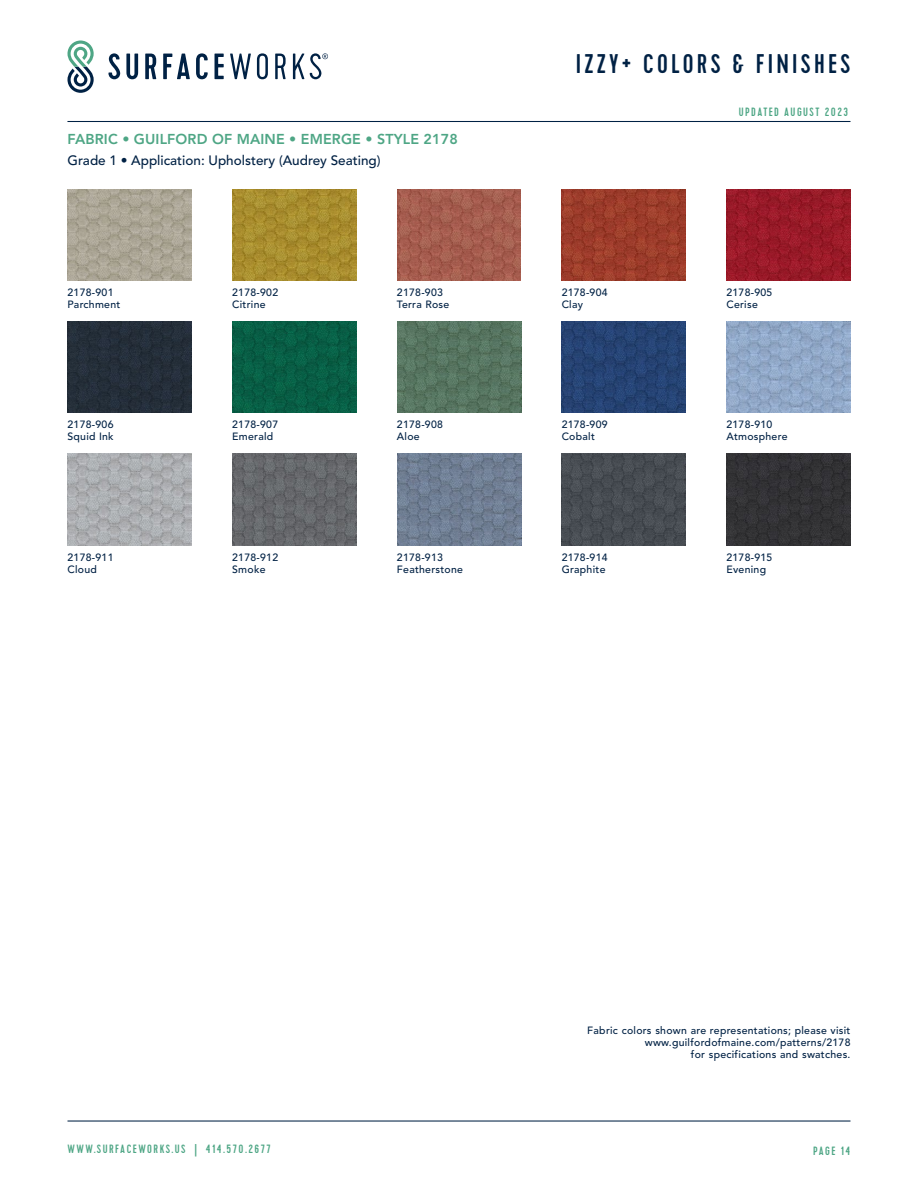
<style>
.page{position:relative;width:918px;height:1188px;background:#fff}
.page>*{position:absolute;margin:0;border:0;box-sizing:border-box;transform-origin:0 0}
.t1{font:500 27px "Cervo";letter-spacing:.12em;color:#002144}
.t2{font:800 14.25px "Avenir LT Std";letter-spacing:.01em;color:#4ea685}
.t3{font:500 13.5px "Avenir LT Std";color:#002144}
.t4{font:500 12px "Cervo";letter-spacing:.12em;color:#4ea685}
.t5{font:500 10.5px/12px "Avenir LT Std";letter-spacing:.025em;color:#002144}
</style>
<div class="page">
<svg style="left:108px;top:53px;width:30px;height:26px"></svg>
<svg style="left:145px;top:54px;width:11px;height:25px"></svg>
<svg style="left:163px;top:54px;width:27px;height:25px"></svg>
<svg style="left:196px;top:53px;width:12px;height:26px"></svg>
<svg style="left:215px;top:54px;width:9px;height:25px"></svg>
<svg style="left:230px;top:54px;width:21px;height:25px"></svg>
<svg style="left:257px;top:53px;width:11px;height:26px"></svg>
<svg style="left:275px;top:54px;width:11px;height:25px"></svg>
<svg style="left:293px;top:53px;width:35px;height:26px"></svg>
<svg style="left:67px;top:40px;width:27px;height:53px"></svg>
<hr style="left:67px;top:121px;width:783px;height:1px;background:#002144">
<hr style="left:68px;top:1121px;width:783px;height:1px;background:#002144">
<div style="left:68px;top:321px;width:124px;height:92px;background:#252e39"></div>
<img style="left:232px;top:321px;width:124px;height:92px">
<img style="left:726px;top:321px;width:124px;height:92px">
<img style="left:562px;top:321px;width:124px;height:92px">
<img style="left:397px;top:321px;width:124px;height:92px">
<img style="left:68px;top:454px;width:124px;height:91px">
<img style="left:232px;top:454px;width:124px;height:91px">
<img style="left:562px;top:454px;width:124px;height:91px">
<img style="left:727px;top:454px;width:123px;height:91px">
<img style="left:397px;top:454px;width:124px;height:91px">
<img style="left:726px;top:189px;width:124px;height:92px">
<img style="left:232px;top:189px;width:124px;height:92px">
<img style="left:68px;top:189px;width:123px;height:92px">
<img style="left:562px;top:189px;width:124px;height:92px">
<img style="left:397px;top:189px;width:124px;height:92px">
<h1 class="t1" style="left:576px;top:48px;width:276px">IZZY+ COLORS &amp; FINISHES</h1>
<p class="t4" style="left:739px;top:104px;width:111px">UPDATED AUGUST 2023</p>
<h2 class="t2" style="left:68px;top:131px;width:392px">FABRIC • GUILFORD OF MAINE • EMERGE • STYLE 2178</h2>
<p class="t3" style="left:68px;top:153px;width:315px">Grade 1 • Application: Upholstery (Audrey Seating)</p>
<p class="t5" style="left:68px;top:287px;width:54px">2178-901<br>Parchment</p>
<p class="t5" style="left:562px;top:287px;width:48px">2178-904<br>Clay</p>
<p class="t5" style="left:232px;top:287px;width:48px">2178-902<br>Citrine</p>
<p class="t5" style="left:397px;top:287px;width:54px">2178-903<br>Terra Rose</p>
<p class="t5" style="left:726px;top:287px;width:48px">2178-905<br>Cerise</p>
<p class="t5" style="left:68px;top:419px;width:48px">2178-906<br>Squid Ink</p>
<p class="t5" style="left:232px;top:419px;width:48px">2178-907<br>Emerald</p>
<p class="t5" style="left:726px;top:419px;width:63px">2178-910<br>Atmosphere</p>
<p class="t5" style="left:397px;top:419px;width:48px">2178-908<br>Aloe</p>
<p class="t5" style="left:562px;top:419px;width:48px">2178-909<br>Cobalt</p>
<p class="t5" style="left:68px;top:551px;width:48px">2178-911<br>Cloud</p>
<p class="t5" style="left:232px;top:551px;width:48px">2178-912<br>Smoke</p>
<p class="t5" style="left:562px;top:551px;width:48px">2178-914<br>Graphite</p>
<p class="t5" style="left:726px;top:551px;width:48px">2178-915<br>Evening</p>
<p class="t5" style="left:397px;top:551px;width:68px">2178-913<br>Featherstone</p>
<p class="t5" style="left:587px;top:1025px;width:265px;text-align:right">Fabric colors shown are representations; please visit www.guilfordofmaine.com/patterns/2178<br>for specifications and swatches.</p>
<p class="t4" style="left:68px;top:1142px;width:205px">WWW.SURFACEWORKS.US | 414.570.2677</p>
<p class="t4" style="left:813px;top:1143px;width:39px">PAGE 14</p>
</div>
